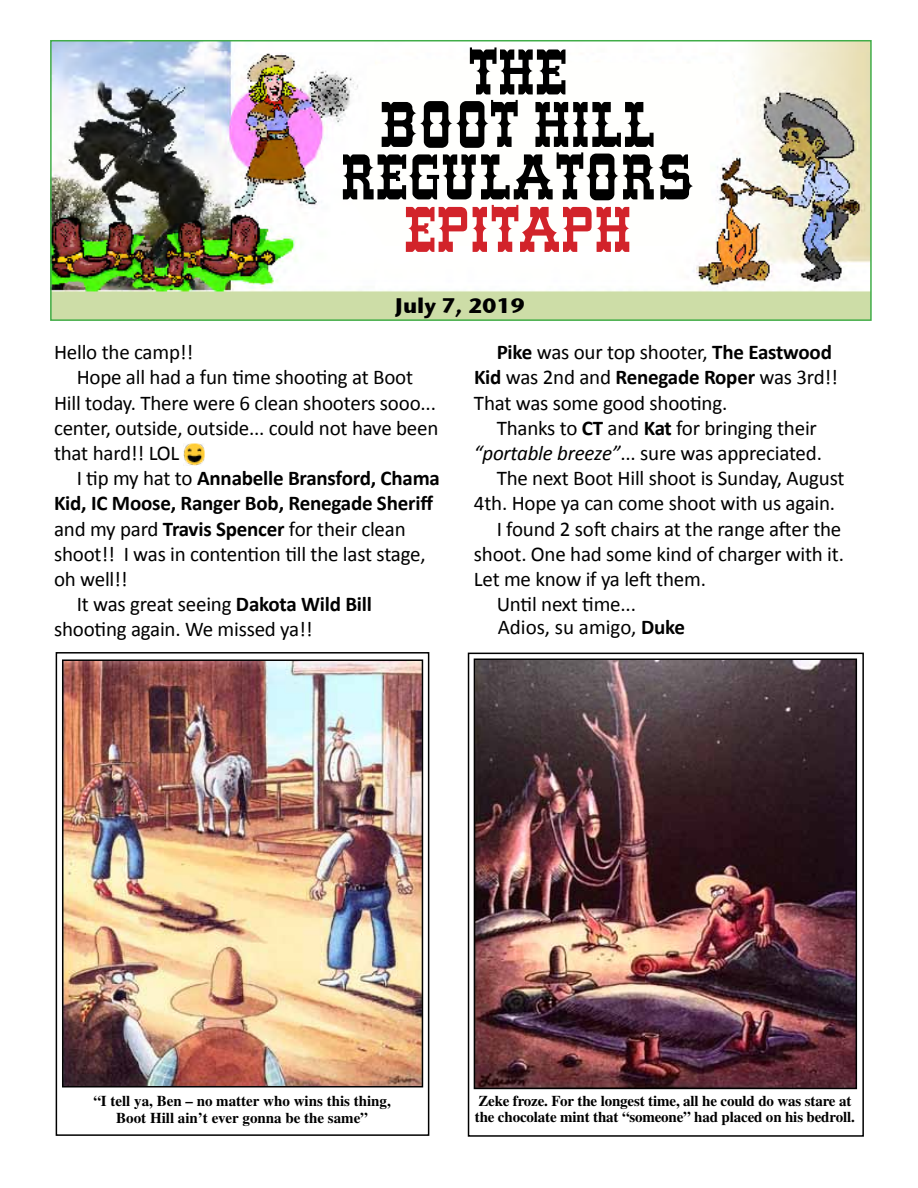
<style>
.page{position:relative;width:918px;height:1188px;background:#fff}
.page>*{position:absolute;margin:0;border:0;box-sizing:border-box;transform-origin:0 0}
.t1{font:63px/52.5px "Western Normal";color:#000;text-align:center}
.t2{font:63px "Western Normal";color:#d2232a}
.t3{font:21px/25.2px "Calibri";letter-spacing:-.01em;color:#000}
.t4{font:700 21px "Calibri";letter-spacing:-.01em;color:#000}
.t5{font:21px "Stone Sans ITCTT Bold";color:#000}
.t6{font:700 15px/16.5px "Times";letter-spacing:-.01em;color:#000}
.s1{font-weight:400}
.s2{font-weight:700}
.s3{font-style:italic}
</style>
<div class="page">
<img style="left:53px;top:43px;width:816px;height:275px">
<div style="left:50px;top:40px;width:822px;height:281px;border:2px solid #41ad49"></div>
<div style="left:56px;top:652px;width:373px;height:484px;border:2px solid #000"></div>
<div style="left:468px;top:653px;width:396px;height:484px;border:2px solid #000"></div>
<img style="left:183px;top:443px;width:22px;height:23px">
<img style="left:65px;top:662px;width:355px;height:422px">
<div style="left:62px;top:659px;width:361px;height:428px;border:2px solid #000"></div>
<img style="left:477px;top:661px;width:377px;height:425px">
<div style="left:474px;top:658px;width:383px;height:431px;border:2px solid #000"></div>
<h1 class="t1" style="left:341px;top:43px;width:355px">THE<br>BOOT HILL<br>REGULATORS</h1>
<h1 class="t2" style="left:404px;top:196px;width:229px">EPITAPH</h1>
<p class="t5" style="left:395px;top:292px;width:131px">July 7, 2019</p>
<p class="t3" style="left:54px;top:339px;width:141px">Hello the camp!!</p>
<p class="t3" style="left:77px;top:364px;width:338px">Hope all had a fun time shooting at Boot</p>
<p class="t3" style="left:54px;top:389px;width:383px">Hill today. There were 6 clean shooters sooo...</p>
<p class="t3" style="left:54px;top:414px;width:386px">center, outside, outside... could not have been</p>
<p class="t3" style="left:54px;top:439px;width:127px">that hard!! LOL</p>
<p class="t4" style="left:77px;top:465px;width:365px"><span class="s1">I tip my hat to</span> Annabelle Bransford, Chama</p>
<p class="t4" style="left:54px;top:490px;width:381px">Kid, IC Moose, Ranger Bob, Renegade Sheriff</p>
<p class="t3" style="left:54px;top:515px;width:353px">and my pard <span class="s2">Travis Spencer</span> for their clean</p>
<p class="t3" style="left:54px;top:540px;width:373px">shoot!! I was in contention till the last stage,</p>
<p class="t3" style="left:54px;top:565px;width:75px">oh well!!</p>
<p class="t3" style="left:77px;top:591px;width:297px">It was great seeing <span class="s2">Dakota Wild Bill</span></p>
<p class="t3" style="left:54px;top:616px;width:260px">shooting again. We missed ya!!</p>
<p class="t3" style="left:474px;top:339px;width:366px;text-indent:23px"><span class="s2">Pike</span> was our top shooter, <span class="s2">The Eastwood<br>Kid</span> was 2nd and <span class="s2">Renegade Roper</span> was 3rd!!<br>That was some good shooting.</p>
<p class="t3" style="left:497px;top:414px;width:322px">Thanks to <span class="s2">CT</span> and <span class="s2">Kat</span> for bringing their</p>
<p class="t3" style="left:474px;top:439px;width:349px"><span class="s3">“portable breeze”</span>... sure was appreciated.</p>
<p class="t3" style="left:497px;top:465px;width:349px">The next Boot Hill shoot is Sunday, August</p>
<p class="t3" style="left:474px;top:490px;width:363px">4th. Hope ya can come shoot with us again.</p>
<p class="t3" style="left:497px;top:515px;width:346px">I found 2 soft chairs at the range after the</p>
<p class="t3" style="left:474px;top:540px;width:372px">shoot. One had some kind of charger with it.</p>
<p class="t3" style="left:474px;top:565px;width:234px">Let me know if ya left them.</p>
<p class="t3" style="left:497px;top:591px;width:141px">Until next time...</p>
<p class="t3" style="left:498px;top:613px;width:189px">Adios, su amigo, <span class="s2">Duke</span></p>
<p class="t6" style="left:93px;top:1093px;width:299px;text-align:center">“I tell ya, Ben – no matter who wins this thing,<br>Boot Hill ain’t ever gonna be the same”</p>
<p class="t6" style="left:475px;top:1092px;width:382px">Zeke froze. For the longest time, all he could do was stare at the chocolate mint that “someone” had placed on his bedroll.</p>
</div>
